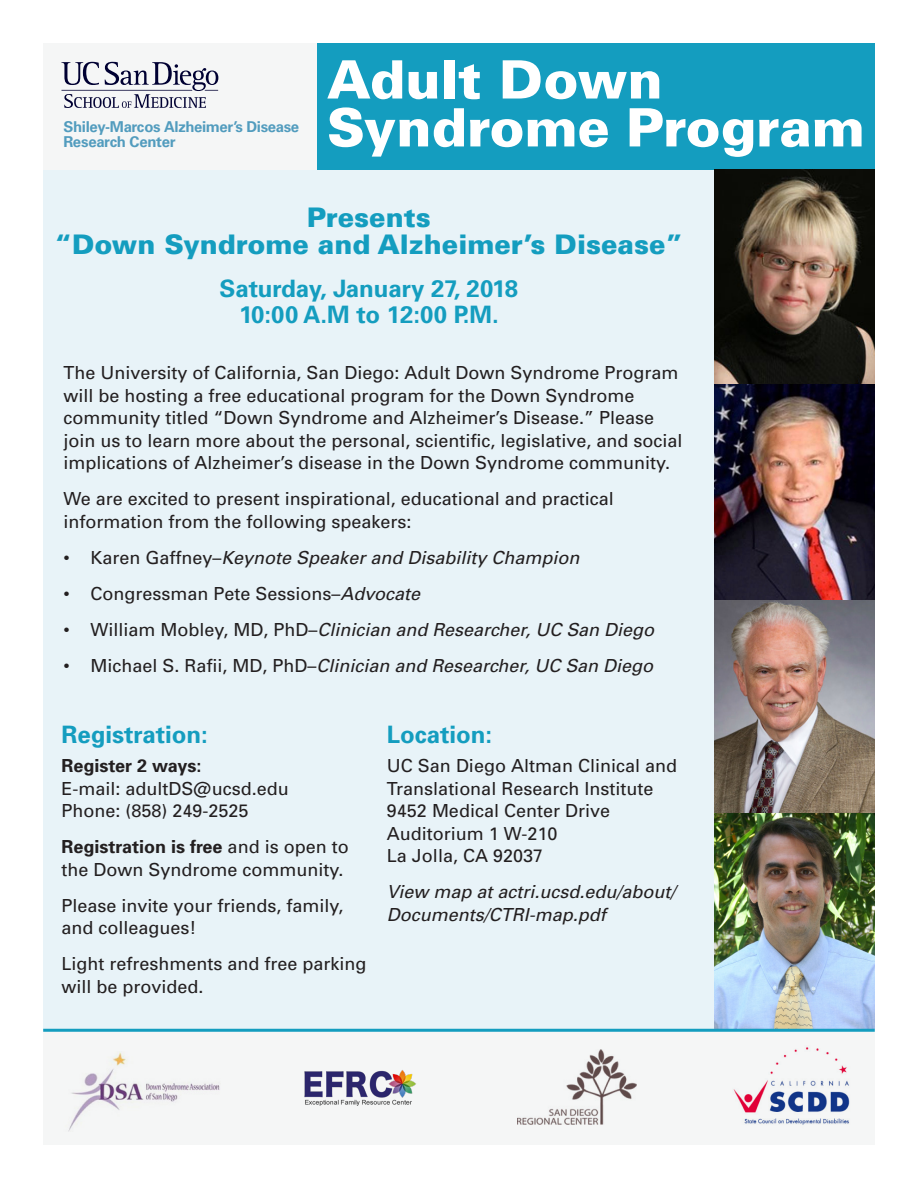
<style>
.page{position:relative;width:918px;height:1188px;background:#fff}
.page>*{position:absolute;margin:0;border:0;box-sizing:border-box;transform-origin:0 0}
.TRT_Quarterly_Semina{font:900 52.95px/47.8px "Univers";color:#fff}
.t1{font:900 27px "Univers";color:#149dbf}
.t2{font:700 24px "Univers";color:#149dbf}
.t3{font:18px/22.5px "Univers";color:#231f20}
.t4{font:italic 18px/22.5px "Univers";color:#231f20}
.t5{font:700 15px/15px "Univers LT Std";letter-spacing:-.025em;color:#529cbe}
.s1{font-style:normal}
.s2{font-style:italic}
.s3{font-weight:700}
</style>
<div class="page">
<div style="left:43px;top:170px;width:832px;height:859px;background:#e8f3f8"></div>
<div style="left:43px;top:1029px;width:832px;height:116px;background:#f5f6f6"></div>
<div style="left:316px;top:43px;width:559px;height:127px;background:#149dbf"></div>
<div style="left:43px;top:43px;width:273px;height:127px;background:#f5f6f6"></div>
<svg style="left:62px;top:62px;width:156px;height:46px"></svg>
<img style="left:715px;top:170px;width:160px;height:859px">
<img style="left:68px;top:1052px;width:152px;height:80px">
<img style="left:304px;top:1070px;width:112px;height:36px">
<img style="left:518px;top:1049px;width:119px;height:76px">
<img style="left:733px;top:1047px;width:117px;height:78px">
<hr style="left:43px;top:1029px;width:832px;height:3px;background:#149dbf">
<p class="t5" style="left:63px;top:120px;width:237px">Shiley-Marcos Alzheimer’s Disease<br>Research Center</p>
<p class="TRT_Quarterly_Semina" style="left:327px;top:54px;width:539px">Adult Down<br>Syndrome Program</p>
<p class="t1" style="left:307px;top:201px;width:125px">Presents</p>
<p class="t1" style="left:54px;top:227px;width:631px">“Down Syndrome and Alzheimer’s Disease”</p>
<p class="t2" style="left:219px;top:273px;width:300px">Saturday, January 27, 2018</p>
<p class="t2" style="left:239px;top:299px;width:261px">10:00 A.M to 12:00 P.M.</p>
<p class="t3" style="left:64px;top:361px;width:621px">The University of California, San Diego: Adult Down Syndrome Program will be hosting a free educational program for the Down Syndrome community titled “Down Syndrome and Alzheimer’s Disease.” Please join us to learn more about the personal, scientific, legislative, and social implications of Alzheimer’s disease in the Down Syndrome community.</p>
<p class="t3" style="left:64px;top:487px;width:552px">We are excited to present inspirational, educational and practical information from the following speakers:</p>
<p class="t4" style="left:64px;top:546px;width:518px"><span class="s1">• Karen Gaffney–</span>Keynote Speaker and Disability Champion</p>
<p class="t3" style="left:64px;top:582px;width:358px">• Congressman Pete Sessions–<span class="s2">Advocate</span></p>
<p class="t4" style="left:64px;top:618px;width:592px"><span class="s1">• William Mobley, MD, PhD–</span>Clinician and Researcher, UC San Diego</p>
<p class="t4" style="left:64px;top:654px;width:591px"><span class="s1">• Michael S. Rafii, MD, PhD–</span>Clinician and Researcher, UC San Diego</p>
<p class="t2" style="left:62px;top:719px;width:148px">Registration:</p>
<p class="t3" style="left:62px;top:754px;width:229px"><span class="s3">Register 2 ways:<br></span>E-mail: adultDS@ucsd.edu<br>Phone: (858) 249-2525</p>
<p class="t3" style="left:62px;top:835px;width:289px"><span class="s3">Registration is free</span> and is open to the Down Syndrome community.</p>
<p class="t3" style="left:62px;top:894px;width:284px">Please invite your friends, family, and colleagues!</p>
<p class="t3" style="left:62px;top:952px;width:307px">Light refreshments and free parking will be provided.</p>
<p class="t2" style="left:387px;top:719px;width:107px">Location:</p>
<p class="t3" style="left:387px;top:754px;width:292px">UC San Diego Altman Clinical and<br>Translational Research Institute<br>9452 Medical Center Drive<br>Auditorium 1 W-210<br>La Jolla, CA 92037</p>
<p class="t4" style="left:387px;top:880px;width:290px">View map at actri.ucsd.edu/about/<br>Documents/CTRI-map.pdf</p>
</div>
